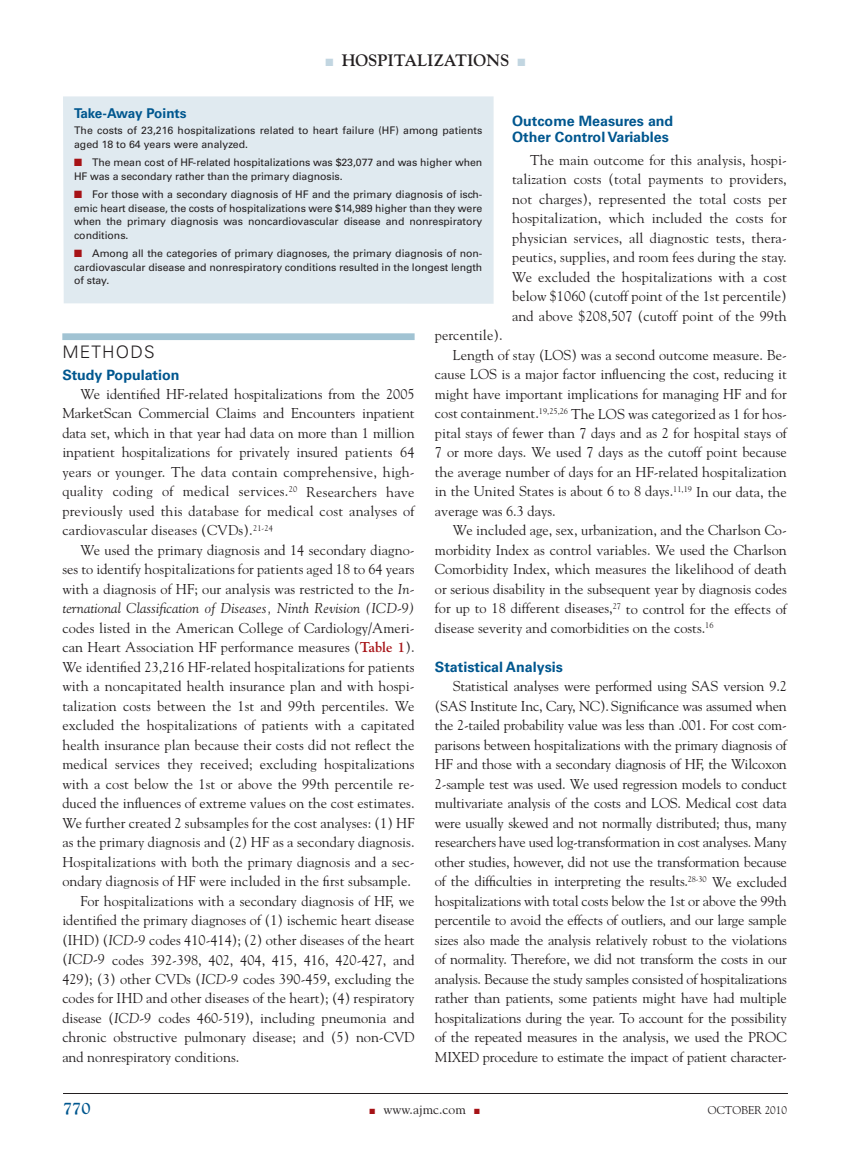
<style>
.page{position:relative;width:851px;height:1161px;background:#fff}
.page>*{position:absolute;margin:0;border:0;box-sizing:border-box;transform-origin:0 0}
.t1{font:300 17.25px "Univers";letter-spacing:.075em;color:#231f20}
.t2{font:700 16.5px "Goudy";color:#231f20}
.t3{font:700 16.5px "Goudy";color:#00578f}
.t4{font:14.25px/19.5px "Goudy";color:#231f20;text-align:justify}
.t5{font:700 14.25px/16.5px "Univers";color:#00578f}
.t6{font:700 13.5px "Univers";letter-spacing:-.02em;color:#00578f}
.t7{font:13.5px "Goudy";color:#231f20}
.t8{font:11.25px "Goudy";color:#231f20}
.t9{font:10.5px/13.5px "Univers";letter-spacing:-.005em;color:#231f20}
.s1{color:#c2d6e1}
.s2{color:#a61216}
.s3{font-style:italic}
.s4{font-weight:700;color:#a61216}
</style>
<div class="page">
<hr style="left:63px;top:1093px;width:725px;height:1px;background:#231f20">
<div style="left:62px;top:333px;width:352px;height:7px;background:#a1c3d3"></div>
<div style="left:63px;top:96px;width:430px;height:208px;background:#e0eaf0"></div>
<p class="t2" style="left:325px;top:51px;width:201px"><span class="s1">■</span> HOSPITALIZATIONS <span class="s1">■</span></p>
<p class="t6" style="left:74px;top:105px;width:114px">Take-Away Points</p>
<p class="t9" style="left:74px;top:124px;width:409px">The costs of 23,216 hospitalizations related to heart failure (HF) among patients aged 18 to 64 years were analyzed.</p>
<p class="t9" style="left:74px;top:156px;width:409px"><span class="s2">■</span> The mean cost of HF-related hospitalizations was $23,077 and was higher when<br>HF was a secondary rather than the primary diagnosis.</p>
<p class="t9" style="left:74px;top:188px;width:409px;text-align:justify"><span class="s2">■</span> For those with a secondary diagnosis of HF and the primary diagnosis of isch&shy;emic heart disease, the costs of hospitalizations were $14,989 higher than they were when the primary diagnosis was noncardiovascular disease and nonrespiratory conditions.</p>
<p class="t9" style="left:74px;top:247px;width:410px;text-align:justify"><span class="s2">■</span> Among all the categories of primary diagnoses, the primary diagnosis of non&shy;cardiovascular disease and nonrespiratory conditions resulted in the longest length of stay.</p>
<p class="t5" style="left:512px;top:113px;width:163px">Outcome Measures and<br>Other Control Variables</p>
<p class="t4" style="left:512px;top:150px;width:276px;text-indent:18px">The main outcome for this analysis, hospi&shy;talization costs (total payments to providers, not charges), represented the total costs per hospitalization, which included the costs for physician services, all diagnostic tests, thera&shy;peutics, supplies, and room fees during the stay.<br>We excluded the hospitalizations with a cost below $1060 (cutoff point of the 1st percentile) and above $208,507 (cutoff point of the 99th</p>
<p class="t1" style="left:62px;top:342px;width:94px">METHODS</p>
<p class="t5" style="left:62px;top:366px;width:119px">Study Population</p>
<p class="t4" style="left:62px;top:384px;width:354px;text-indent:18px">We identified HF-related hospitalizations from the 2005<br>MarketScan Commercial Claims and Encounters inpatient data set, which in that year had data on more than 1 million inpatient hospitalizations for privately insured patients 64 years or younger. The data contain comprehensive, high&shy;quality coding of medical services.<sup>20</sup> Researchers have previously used this database for medical cost analyses of cardiovascular diseases (CVDs).<sup>21-24</sup></p>
<p class="t4" style="left:62px;top:540px;width:354px;text-indent:18px">We used the primary diagnosis and 14 secondary diagno&shy;ses to identify hospitalizations for patients aged 18 to 64 years with a diagnosis of HF; our analysis was restricted to the <span class="s3">In&shy;ternational Classification of Diseases, Ninth Revision (ICD-9)</span></p>
<p class="t4" style="left:62px;top:618px;width:354px">codes listed in the American College of Cardiology/Ameri-</p>
<p class="t4" style="left:62px;top:638px;width:354px">can Heart Association HF performance measures (<span class="s4">TABLE 1</span>).</p>
<p class="t4" style="left:62px;top:657px;width:354px">We identified 23,216 HF-related hospitalizations for patients</p>
<p class="t4" style="left:62px;top:677px;width:354px">with a noncapitated health insurance plan and with hospi-</p>
<p class="t4" style="left:62px;top:696px;width:354px">talization costs between the 1st and 99th percentiles. We</p>
<p class="t4" style="left:62px;top:716px;width:354px">excluded the hospitalizations of patients with a capitated</p>
<p class="t4" style="left:62px;top:735px;width:354px">health insurance plan because their costs did not reflect the</p>
<p class="t4" style="left:62px;top:755px;width:354px">medical services they received; excluding hospitalizations</p>
<p class="t4" style="left:62px;top:774px;width:354px">with a cost below the 1st or above the 99th percentile re-</p>
<p class="t4" style="left:62px;top:794px;width:354px">duced the influences of extreme values on the cost estimates.</p>
<p class="t4" style="left:62px;top:813px;width:354px">We further created 2 subsamples for the cost analyses: (1) HF</p>
<p class="t4" style="left:62px;top:833px;width:354px">as the primary diagnosis and (2) HF as a secondary diagnosis.</p>
<p class="t4" style="left:62px;top:852px;width:354px">Hospitalizations with both the primary diagnosis and a sec-</p>
<p class="t4" style="left:62px;top:872px;width:350px">ondary diagnosis of HF were included in the first subsample.</p>
<p class="t4" style="left:80px;top:891px;width:336px">For hospitalizations with a secondary diagnosis of HF, we</p>
<p class="t4" style="left:62px;top:911px;width:354px">identified the primary diagnoses of (1) ischemic heart disease</p>
<p class="t4" style="left:62px;top:930px;width:354px">(IHD) (<span class="s3">ICD-9</span> codes 410-414); (2) other diseases of the heart</p>
<p class="t4" style="left:62px;top:950px;width:354px">(<span class="s3">ICD-9</span> codes 392-398, 402, 404, 415, 416, 420-427, and</p>
<p class="t4" style="left:62px;top:969px;width:354px">429); (3) other CVDs (<span class="s3">ICD-9</span> codes 390-459, excluding the</p>
<p class="t4" style="left:62px;top:989px;width:354px">codes for IHD and other diseases of the heart); (4) respiratory</p>
<p class="t4" style="left:62px;top:1008px;width:354px">disease (<span class="s3">ICD-9</span> codes 460-519), including pneumonia and</p>
<p class="t4" style="left:62px;top:1028px;width:354px">chronic obstructive pulmonary disease; and (5) non-CVD</p>
<p class="t4" style="left:62px;top:1047px;width:178px">and nonrespiratory conditions.</p>
<p class="t4" style="left:435px;top:326px;width:69px">percentile).</p>
<p class="t4" style="left:453px;top:345px;width:335px">Length of stay (LOS) was a second outcome measure. Be-</p>
<p class="t4" style="left:435px;top:365px;width:353px">cause LOS is a major factor influencing the cost, reducing it</p>
<p class="t4" style="left:435px;top:384px;width:353px">might have important implications for managing HF and for</p>
<p class="t4" style="left:435px;top:404px;width:353px">cost containment.<sup>19,25,26</sup> The LOS was categorized as 1 for hos-</p>
<p class="t4" style="left:435px;top:423px;width:353px">pital stays of fewer than 7 days and as 2 for hospital stays of</p>
<p class="t4" style="left:435px;top:443px;width:353px">7 or more days. We used 7 days as the cutoff point because</p>
<p class="t4" style="left:435px;top:462px;width:353px">the average number of days for an HF-related hospitalization</p>
<p class="t4" style="left:435px;top:482px;width:353px">in the United States is about 6 to 8 days.<sup>11,19</sup> In our data, the</p>
<p class="t4" style="left:435px;top:501px;width:122px">average was 6.3 days.</p>
<p class="t4" style="left:453px;top:521px;width:335px">We included age, sex, urbanization, and the Charlson Co-</p>
<p class="t4" style="left:435px;top:540px;width:353px">morbidity Index as control variables. We used the Charlson</p>
<p class="t4" style="left:435px;top:560px;width:353px">Comorbidity Index, which measures the likelihood of death</p>
<p class="t4" style="left:435px;top:579px;width:353px">or serious disability in the subsequent year by diagnosis codes</p>
<p class="t4" style="left:435px;top:599px;width:353px">for up to 18 different diseases,<sup>27</sup> to control for the effects of</p>
<p class="t4" style="left:435px;top:618px;width:280px">disease severity and comorbidities on the costs.<sup>16</sup></p>
<p class="t5" style="left:435px;top:659px;width:129px">Statistical Analysis</p>
<p class="t4" style="left:435px;top:677px;width:353px;text-indent:18px">Statistical analyses were performed using SAS version 9.2 (SAS Institute Inc, Cary, NC).Significance was assumed when the 2-tailed probability value was less than .001. For cost com&shy;parisons between hospitalizations with the primary diagnosis of HF and those with a secondary diagnosis of HF, the Wilcoxon 2-sample test was used. We used regression models to conduct multivariate analysis of the costs and LOS. Medical cost data were usually skewed and not normally distributed; thus, many researchers have used log-transformation in cost analyses. Many other studies, however, did not use the transformation because of the difficulties in interpreting the results.<sup>28-30</sup> We excluded hospitalizations with total costs below the 1st or above the 99th percentile to avoid the effects of outliers, and our large sample sizes also made the analysis relatively robust to the violations of normality. Therefore, we did not transform the costs in our analysis. Because the study samples consisted of hospitalizations rather than patients, some patients might have had multiple hospitalizations during the year. To account for the possibility of the repeated measures in the analysis, we used the PROC MIXED procedure to estimate the impact of patient character-</p>
<p class="t3" style="left:63px;top:1099px;width:29px">770</p>
<p class="t7" style="left:369px;top:1101px;width:112px"><span class="s2">■</span> www.ajmc.com <span class="s2">■</span></p>
<p class="t8" style="left:707px;top:1104px;width:81px">OCTOBER 2010</p>
</div>
